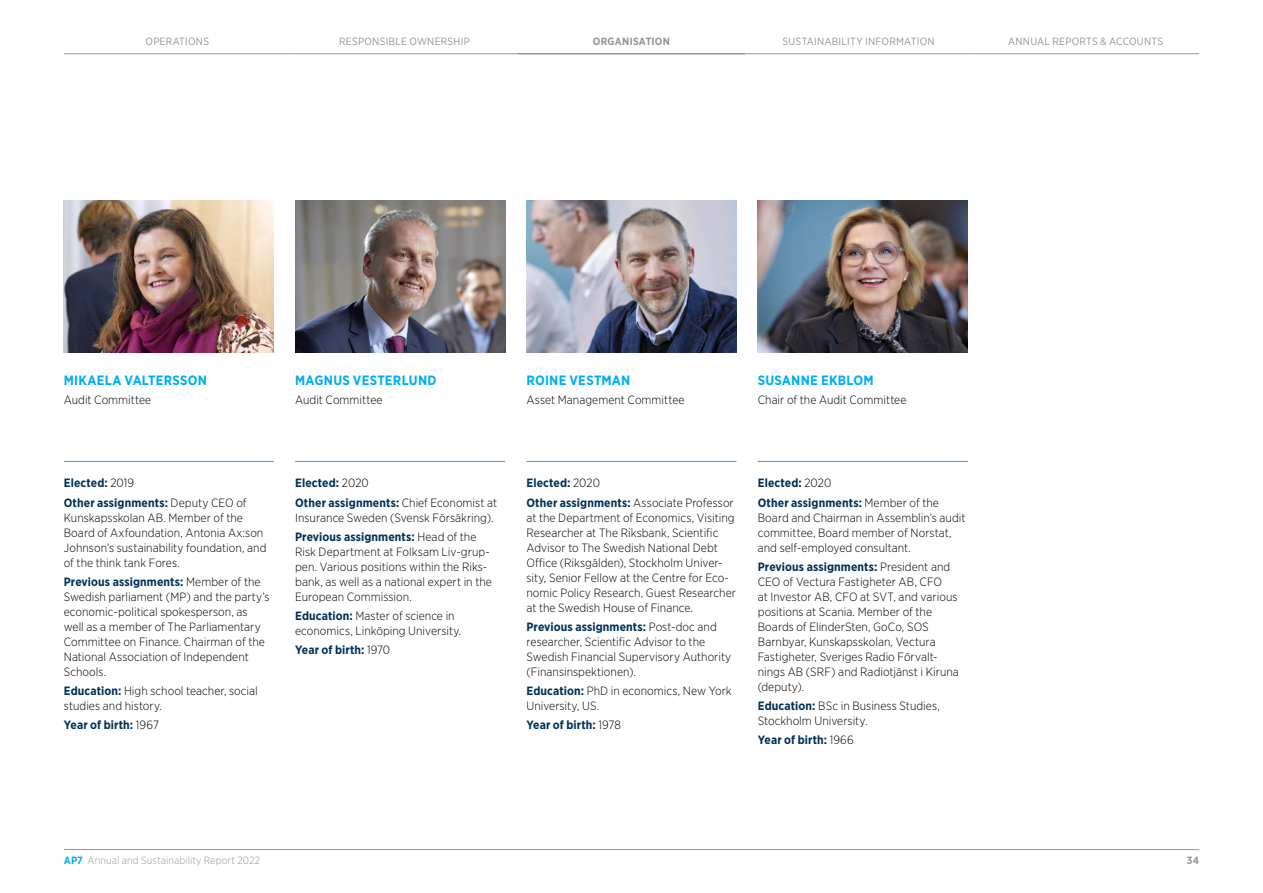
<style>
.page{position:relative;width:1263px;height:893px;background:#fff}
.page>*{position:absolute;margin:0;border:0;box-sizing:border-box;transform-origin:0 0}
.t1{font:700 13.5px "Gotham Narrow";letter-spacing:.015em;color:#00aeef}
.t2{font:300 12px/15px "Gotham Narrow";letter-spacing:.005em;color:#000}
.t3{font:700 12px/19.2px "Gotham Narrow";letter-spacing:.01em;color:#003158}
.t4{font:10.5px "Gotham Narrow";letter-spacing:.025em;color:#939598}
.t5{font:300 10.5px "Gotham Narrow";letter-spacing:.01em;color:#939598}
.t6{font:700 10.5px "Gotham Narrow";letter-spacing:.02em;color:#939598}
.s1{font-weight:300;color:#000}
.s2{font-weight:700;color:#003158}
.s3{font-weight:700;color:#00aeef}
</style>
<div class="page">
<hr style="left:64px;top:849px;width:1135px;height:1px;background:#939598">
<hr style="left:745px;top:53px;width:227px;height:1px;background:#939598">
<hr style="left:972px;top:53px;width:227px;height:1px;background:#939598">
<hr style="left:291px;top:53px;width:227px;height:1px;background:#939598">
<hr style="left:518px;top:53px;width:227px;height:1px;background:#939598">
<hr style="left:64px;top:53px;width:227px;height:1px;background:#939598">
<hr style="left:758px;top:461px;width:210px;height:1px;background:#00aeef">
<img style="left:64px;top:201px;width:210px;height:152px">
<img style="left:295px;top:201px;width:210px;height:152px">
<hr style="left:64px;top:461px;width:210px;height:1px;background:#00aeef">
<hr style="left:295px;top:461px;width:210px;height:1px;background:#00aeef">
<hr style="left:526px;top:461px;width:210px;height:1px;background:#00aeef">
<img style="left:526px;top:201px;width:210px;height:152px">
<img style="left:758px;top:201px;width:210px;height:152px">
<p class="t4" style="left:146px;top:35px;width:65px">OPERATIONS</p>
<p class="t4" style="left:339px;top:35px;width:132px">RESPONSIBLE OWNERSHIP</p>
<p class="t6" style="left:593px;top:35px;width:79px">ORGANISATION</p>
<p class="t4" style="left:782px;top:35px;width:154px">SUSTAINABILITY INFORMATION</p>
<p class="t4" style="left:1008px;top:35px;width:156px">ANNUAL REPORTS &amp; ACCOUNTS</p>
<p class="t1" style="left:64px;top:371px;width:145px">MIKAELA VALTERSSON</p>
<p class="t2" style="left:64px;top:392px;width:89px">Audit Committee</p>
<p class="t1" style="left:295px;top:371px;width:143px">MAGNUS VESTERLUND</p>
<p class="t2" style="left:295px;top:392px;width:89px">Audit Committee</p>
<p class="t3" style="left:64px;top:473px;width:184px">Elected: <span class="s1">2019<br></span>Other assignments: <span class="s1">Deputy CEO of</span></p>
<p class="t2" style="left:64px;top:509px;width:204px">Kunskapsskolan AB. Member of the Board of Axfoundation, Antonia Ax:son Johnson’s sustainability foundation, and of the think tank Fores.</p>
<p class="t2" style="left:64px;top:574px;width:207px"><span class="s2">Previous assignments:</span> Member of the Swedish parliament (MP) and the party’s economic-political spokesperson, as well as a member of The Parliamentary Committee on Finance. Chairman of the National Association of Independent Schools.</p>
<p class="t2" style="left:64px;top:683px;width:196px"><span class="s2">Education:</span> High school teacher, social studies and history.</p>
<p class="t3" style="left:64px;top:715px;width:97px">Year of birth: <span class="s1">1967</span></p>
<p class="t3" style="left:295px;top:473px;width:203px">Elected: <span class="s1">2020<br></span>Other assignments: <span class="s1">Chief Economist at</span></p>
<p class="t2" style="left:295px;top:507px;width:200px;line-height:19.2px">Insurance Sweden (Svensk Försäkring).<br><span class="s2">Previous assignments:</span> Head of the</p>
<p class="t2" style="left:295px;top:544px;width:198px">Risk Department at Folksam Liv-grup&shy;pen. Various positions within the Riks&shy;bank, as well as a national expert in the European Commission.</p>
<p class="t2" style="left:295px;top:608px;width:168px"><span class="s2">Education:</span> Master of science in economics, Linköping University.</p>
<p class="t3" style="left:295px;top:640px;width:97px">Year of birth: <span class="s1">1970</span></p>
<p class="t1" style="left:526px;top:371px;width:106px">ROINE VESTMAN</p>
<p class="t2" style="left:526px;top:392px;width:160px">Asset Management Committee</p>
<p class="t1" style="left:758px;top:371px;width:118px">SUSANNE EKBLOM</p>
<p class="t2" style="left:758px;top:392px;width:150px">Chair of the Audit Committee</p>
<p class="t3" style="left:526px;top:473px;width:209px">Elected: <span class="s1">2020<br></span>Other assignments: <span class="s1">Associate Professor</span></p>
<p class="t2" style="left:526px;top:509px;width:211px">at the Department of Economics, Visiting Researcher at The Riksbank, Scientific Advisor to The Swedish National Debt Office (Riksgälden), Stockholm Univer&shy;sity, Senior Fellow at the Centre for Eco&shy;nomic Policy Research, Guest Researcher at the Swedish House of Finance.</p>
<p class="t2" style="left:526px;top:619px;width:206px"><span class="s2">Previous assignments:</span> Post-doc and researcher, Scientific Advisor to the Swedish Financial Supervisory Authority (Finansinspektionen).</p>
<p class="t2" style="left:526px;top:683px;width:207px"><span class="s2">Education:</span> PhD in economics, New York<br>University, US.</p>
<p class="t3" style="left:526px;top:715px;width:96px">Year of birth: <span class="s1">1978</span></p>
<p class="t3" style="left:758px;top:473px;width:183px">Elected: <span class="s1">2020<br></span>Other assignments: <span class="s1">Member of the</span></p>
<p class="t2" style="left:758px;top:509px;width:209px">Board and Chairman in Assemblin’s audit committee, Board member of Norstat, and self-employed consultant.</p>
<p class="t2" style="left:758px;top:559px;width:203px"><span class="s2">Previous assignments:</span> President and CEO of Vectura Fastigheter AB, CFO<br>at Investor AB, CFO at SVT, and various positions at Scania. Member of the Boards of ElinderSten, GoCo, SOS Barnbyar, Kunskapsskolan, Vectura Fastigheter, Sveriges Radio Förvalt&shy;nings AB (SRF) and Radiotjänst i Kiruna (deputy).</p>
<p class="t2" style="left:758px;top:698px;width:184px"><span class="s2">Education:</span> BSc in Business Studies,<br>Stockholm University.</p>
<p class="t3" style="left:758px;top:730px;width:97px">Year of birth: <span class="s1">1966</span></p>
<p class="t5" style="left:64px;top:854px;width:198px"><span class="s3">AP7</span> Annual and Sustainability Report 2022</p>
<p class="t6" style="left:1187px;top:853px;width:14px">34</p>
</div>
